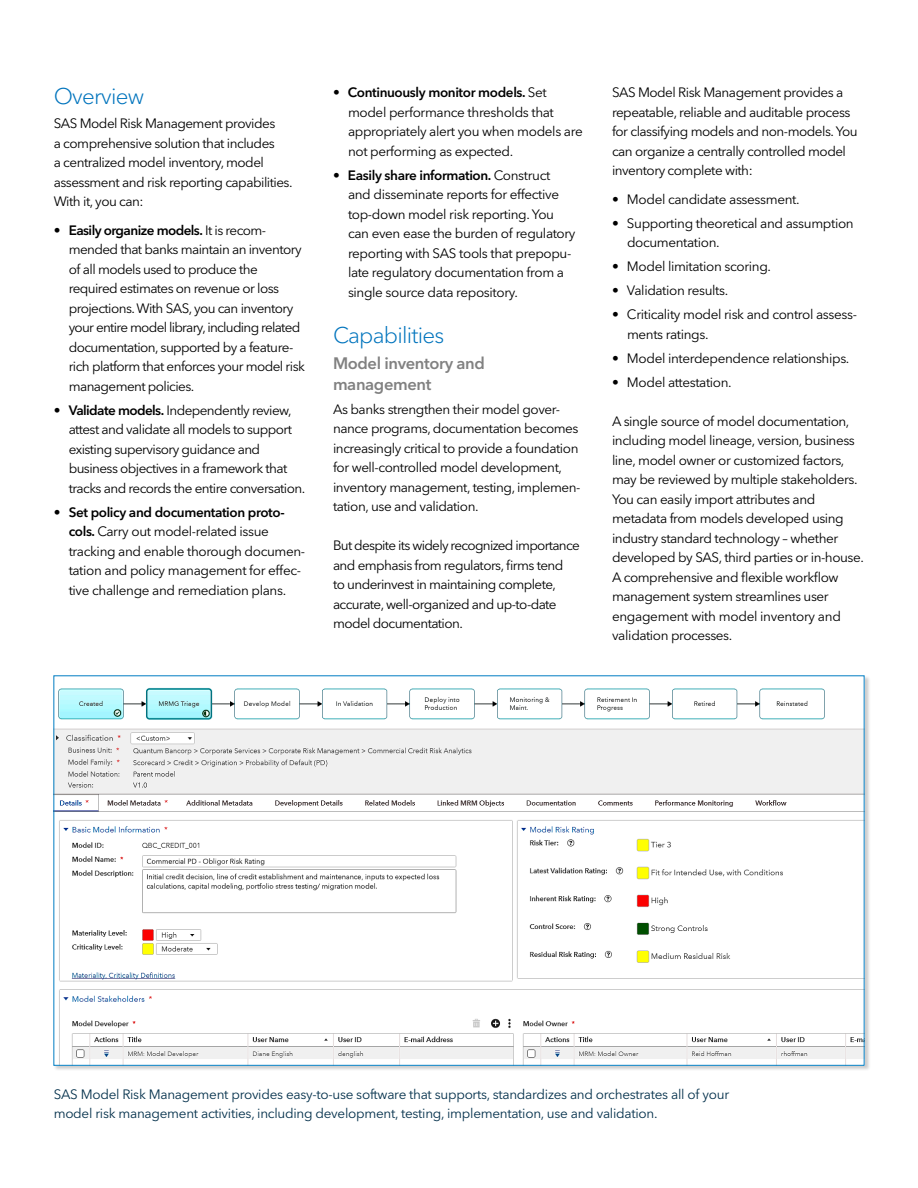
<style>
.page{position:relative;width:918px;height:1188px;background:#fff}
.page>*{position:absolute;margin:0;border:0;box-sizing:border-box;transform-origin:0 0}
.Subhead-1_Cobalt{font:300 22.5px "Avenir Next W1 G";letter-spacing:-.035em;color:#0074bd}
.Subhead-2_Slate{font:600 16.5px/21px "Avenir Next W1 G";letter-spacing:-.02em;color:#818181}
.Body_Bullet{font:13.5px/19.5px "Avenir Next W1 G";letter-spacing:-.04em;color:#000}
.Body{font:13.5px/19.5px "Avenir Next W1 G";letter-spacing:-.035em;color:#000}
.Body_before_bullet{font:13.5px/19.5px "Avenir Next W1 G";letter-spacing:-.035em;color:#000}
.Body_Bullet_-_Last{font:13.5px/19.5px "Avenir Next W1 G";letter-spacing:-.025em;color:#000}
.Figure_Caption_-_col{font:13.5px/19.5px "Avenir Next W1 G";letter-spacing:-.02em;color:#03304b}
.s1{font-weight:600}
</style>
<div class="page">
<div style="left:53px;top:675px;width:817px;height:397px;background:#000;opacity:.2"></div>
<img style="left:55px;top:677px;width:808px;height:387px">
<p class="Subhead-1_Cobalt" style="left:54px;top:83px;width:92px">Overview</p>
<p class="Body_before_bullet" style="left:54px;top:114px;width:240px">SAS Model Risk Management provides<br>a comprehensive solution that includes<br>a centralized model inventory, model assessment and risk reporting capabilities.<br>With it, you can:</p>
<p class="Body_Bullet" style="left:69px;top:220px;width:238px;text-indent:-15px"><span class="s1">• Easily organize models.</span> It is recom&shy;mended that banks maintain an inventory of all models used to produce the required estimates on revenue or loss projections. With SAS, you can inventory your entire model library, including related documentation, supported by a feature&shy;rich platform that enforces your model risk management policies.</p>
<p class="Body_Bullet" style="left:69px;top:400px;width:238px;text-indent:-15px"><span class="s1">• Validate models.</span> Independently review, attest and validate all models to support existing supervisory guidance and business objectives in a framework that tracks and records the entire conversation.</p>
<p class="Body_Bullet" style="left:69px;top:502px;width:238px;text-indent:-15px"><span class="s1">• Set policy and documentation proto&shy;cols.</span> Carry out model-related issue tracking and enable thorough documen&shy;tation and policy management for effec&shy;tive challenge and remediation plans.</p>
<p class="Body_Bullet" style="left:348px;top:83px;width:236px;text-indent:-15px"><span class="s1">• Continuously monitor models.</span> Set model performance thresholds that appropriately alert you when models are not performing as expected.</p>
<p class="Body_Bullet_-_Last" style="left:348px;top:165px;width:229px;text-indent:-15px"><span class="s1">• Easily share information.</span> Construct and disseminate reports for effective top-down model risk reporting. You can even ease the burden of regulatory reporting with SAS tools that prepopu&shy;late regulatory documentation from a single source data repository.</p>
<p class="Subhead-1_Cobalt" style="left:333px;top:322px;width:113px">Capabilities</p>
<p class="Subhead-2_Slate" style="left:333px;top:352px;width:154px">Model inventory and management</p>
<p class="Body" style="left:333px;top:399px;width:249px">As banks strengthen their model gover&shy;nance programs, documentation becomes increasingly critical to provide a foundation for well-controlled model development, inventory management, testing, implemen&shy;tation, use and validation.</p>
<p class="Body" style="left:333px;top:536px;width:248px">But despite its widely recognized importance and emphasis from regulators, firms tend<br>to underinvest in maintaining complete, accurate, well-organized and up-to-date model documentation.</p>
<p class="Body_before_bullet" style="left:612px;top:83px;width:247px">SAS Model Risk Management provides a repeatable, reliable and auditable process for classifying models and non-models. You can organize a centrally controlled model inventory complete with:</p>
<p class="Body_Bullet" style="left:612px;top:189px;width:189px">• Model candidate assessment.</p>
<p class="Body_Bullet" style="left:627px;top:213px;width:228px;text-indent:-15px">• Supporting theoretical and assumption documentation.</p>
<p class="Body_Bullet" style="left:612px;top:257px;width:161px">• Model limitation scoring.</p>
<p class="Body_Bullet" style="left:612px;top:281px;width:118px">• Validation results.</p>
<p class="Body_Bullet" style="left:627px;top:305px;width:232px;text-indent:-15px">• Criticality model risk and control assess&shy;ments ratings.</p>
<p class="Body_Bullet" style="left:612px;top:348px;width:239px">• Model interdependence relationships.</p>
<p class="Body_Bullet_-_Last" style="left:612px;top:372px;width:121px">• Model attestation.</p>
<p class="Body" style="left:612px;top:411px;width:253px">A single source of model documentation, including model lineage, version, business line, model owner or customized factors, may be reviewed by multiple stakeholders.<br>You can easily import attributes and metadata from models developed using industry standard technology – whether developed by SAS, third parties or in-house.<br>A comprehensive and flexible workflow management system streamlines user engagement with model inventory and validation processes.</p>
<p class="Figure_Caption_-_col" style="left:54px;top:1084px;width:677px">SAS Model Risk Management provides easy-to-use software that supports, standardizes and orchestrates all of your model risk management activities, including development, testing, implementation, use and validation.</p>
</div>
